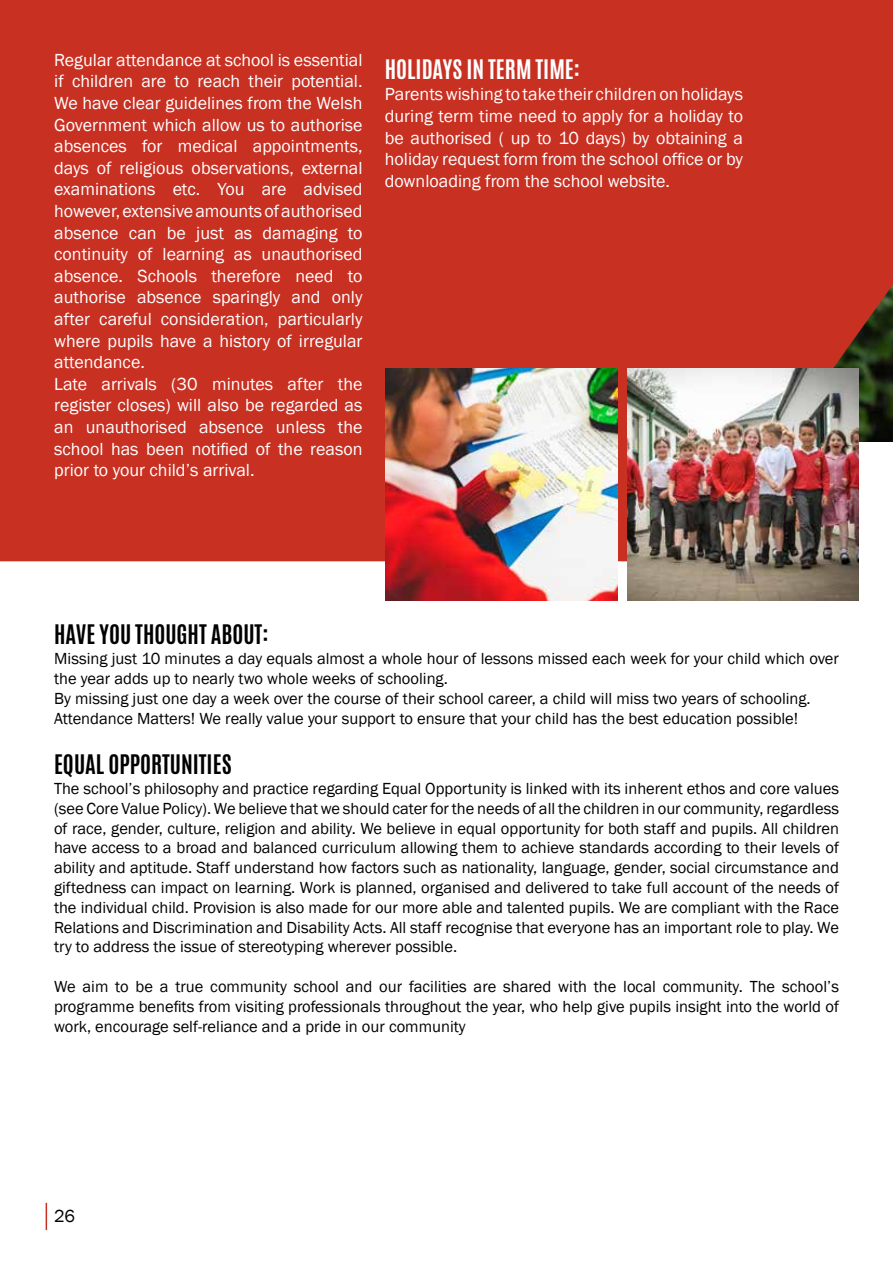
<style>
.page{position:relative;width:893px;height:1263px;background:#fff}
.page>*{position:absolute;margin:0;border:0;box-sizing:border-box;transform-origin:0 0}
.t1{font:700 22.5px "Antonio";color:#000}
.t2{font:700 22.5px "Antonio";color:#fff}
.t3{font:18px/21.6px "Franklin Gothic";color:#fff}
.t4{font:18px "Franklin Gothic";color:#000}
.t5{font:16.5px/19.8px "Franklin Gothic";color:#000;text-align:justify}
</style>
<div class="page">
<svg style="left:46px;top:1203px;width:1px;height:27px"></svg>
<div style="left:0;top:0;width:893px;height:561px;background:#c83022"></div>
<div style="left:704px;top:442px;width:189px;height:168px;background:#fff"></div>
<img style="left:386px;top:369px;width:232px;height:232px">
<img style="left:627px;top:369px;width:232px;height:232px">
<p class="t3" style="left:54px;top:49px;width:310px">Regular attendance at school is essential if children are to reach their potential.<br>We have clear guidelines from the Welsh Government which allow us to authorise absences for medical appointments, days of religious observations, external examinations etc. You are advised however, extensive amounts of authorised absence can be just as damaging to continuity of learning as unauthorised absence. Schools therefore need to authorise absence sparingly and only after careful consideration, particularly where pupils have a history of irregular attendance.<br>Late arrivals (30 minutes after the register closes) will also be regarded as an unauthorised absence unless the school has been notified of the reason prior to your child’s arrival.</p>
<h1 class="t2" style="left:385px;top:52px;width:197px">HOLIDAYS IN TERM TIME:</h1>
<p class="t3" style="left:385px;top:84px;width:360px;text-align:justify">Parents wishing to take their children on holidays during term time need to apply for a holiday to be authorised ( up to 10 days) by obtaining a holiday request form from the school office or by downloading from the school website.</p>
<h1 class="t1" style="left:54px;top:618px;width:216px">HAVE YOU THOUGHT ABOUT:</h1>
<p class="t5" style="left:54px;top:649px;width:786px;text-align:left">Missing just 10 minutes a day equals almost a whole hour of lessons missed each week for your child which over the year adds up to nearly two whole weeks of schooling.<br>By missing just one day a week over the course of their school career, a child will miss two years of schooling.<br>Attendance Matters! We really value your support to ensure that your child has the best education possible!</p>
<h1 class="t1" style="left:54px;top:747px;width:179px">EQUAL OPPORTUNITIES</h1>
<p class="t5" style="left:54px;top:779px;width:786px">The school’s philosophy and practice regarding Equal Opportunity is linked with its inherent ethos and core values (see Core Value Policy). We believe that we should cater for the needs of all the children in our community, regardless of race, gender, culture, religion and ability. We believe in equal opportunity for both staff and pupils. All children have access to a broad and balanced curriculum allowing them to achieve standards according to their levels of ability and aptitude. Staff understand how factors such as nationality, language, gender, social circumstance and giftedness can impact on learning. Work is planned, organised and delivered to take full account of the needs of the individual child. Provision is also made for our more able and talented pupils. We are compliant with the Race Relations and Discrimination and Disability Acts. All staff recognise that everyone has an important role to play. We try to address the issue of stereotyping wherever possible.</p>
<p class="t5" style="left:54px;top:977px;width:786px">We aim to be a true community school and our facilities are shared with the local community. The school’s programme benefits from visiting professionals throughout the year, who help give pupils insight into the world of work, encourage self-reliance and a pride in our community</p>
<p class="t4" style="left:54px;top:1204px;width:23px">26</p>
</div>
